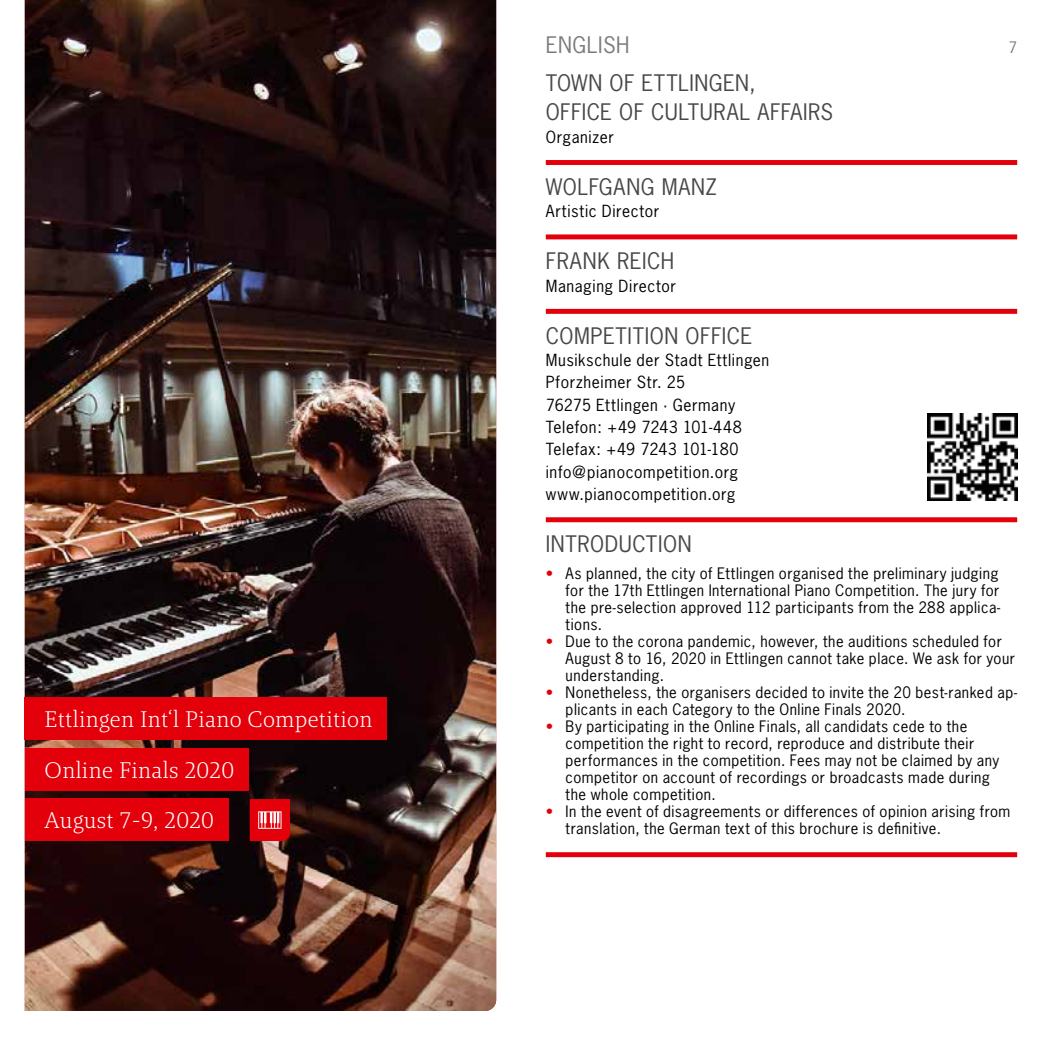
<style>
.page{position:relative;width:1042px;height:1042px;background:#fff}
.page>*{position:absolute;margin:0;border:0;box-sizing:border-box;transform-origin:0 0}
.t1{font:300 23.1px/50.8px "Brando";letter-spacing:.01em;color:#fff}
.t2{font:21.35px/29.8px "News Gothic";letter-spacing:.025em;color:#484847}
.t3{font:21.35px "News Gothic";letter-spacing:.025em;color:#7a7b7a}
.t4{font:15.75px/22.4px "News Gothic";letter-spacing:.04em;color:#000}
.t5{font:14.88px/17px "News Gothic";letter-spacing:.035em;color:#000}
.t6{font:14.88px "News Gothic";color:#7a7b7a}
.s1{color:#e3000b}
</style>
<div class="page">
<img style="left:25px;top:0;width:471px;height:1011px">
<div style="left:546px;top:160px;width:471px;height:5px;background:#e3000b"></div>
<div style="left:546px;top:234px;width:471px;height:5px;background:#e3000b"></div>
<div style="left:546px;top:309px;width:471px;height:5px;background:#e3000b"></div>
<div style="left:546px;top:517px;width:471px;height:5px;background:#e3000b"></div>
<div style="left:546px;top:852px;width:471px;height:5px;background:#e3000b"></div>
<img style="left:927px;top:414px;width:90px;height:86px">
<div style="left:25px;top:697px;width:362px;height:42px;background:#e3000b"></div>
<div style="left:25px;top:748px;width:223px;height:42px;background:#e3000b"></div>
<div style="left:25px;top:799px;width:203px;height:42px;background:#e3000b"></div>
<svg style="left:250px;top:799px;width:40px;height:42px;background:#e5232c"></svg>
<h1 class="t1" style="left:45px;top:693px;width:329px">Ettlingen Int‘l Piano Competition<br>Online Finals 2020<br>August 7-9, 2020</h1>
<h2 class="t3" style="left:546px;top:32px;width:85px">ENGLISH</h2>
<p class="t6" style="left:1008px;top:38px;width:10px">7</p>
<h2 class="t2" style="left:546px;top:67px;width:289px">TOWN OF ETTLINGEN,<br>OFFICE OF CULTURAL AFFAIRS</h2>
<p class="t4" style="left:546px;top:125px;width:70px">Organizer</p>
<h2 class="t2" style="left:546px;top:172px;width:173px">WOLFGANG MANZ</h2>
<p class="t4" style="left:546px;top:200px;width:115px">Artistic Director</p>
<h2 class="t2" style="left:546px;top:246px;width:130px">FRANK REICH</h2>
<p class="t4" style="left:546px;top:274px;width:132px">Managing Director</p>
<h2 class="t2" style="left:546px;top:320px;width:208px">COMPETITION OFFICE</h2>
<p class="t4" style="left:546px;top:349px;width:225px">Musikschule der Stadt Ettlingen<br>Pforzheimer Str. 25<br>76275 Ettlingen · Germany<br>Telefon: +49 7243 101-448<br>Telefax: +49 7243 101-180 info@pianocompetition.org www.pianocompetition.org</p>
<h2 class="t2" style="left:546px;top:529px;width:147px">INTRODUCTION</h2>
<p class="t5" style="left:566px;top:565px;width:436px;text-align:justify;text-indent:-20px"><span class="s1">•</span> As planned, the city of Ettlingen organised the preliminary judging for the 17th Ettlingen International Piano Competition. The jury for the pre-selection approved 112 participants from the 288 applica&shy;tions.</p>
<p class="t5" style="left:566px;top:632px;width:451px;text-indent:-20px"><span class="s1">•</span> Due to the corona pandemic, however, the auditions scheduled for<br>August 8 to 16, 2020 in Ettlingen cannot take place. We ask for your understanding.</p>
<p class="t5" style="left:566px;top:683px;width:453px;text-indent:-20px"><span class="s1">•</span> Nonetheless, the organisers decided to invite the 20 best-ranked ap&shy;plicants in each Category to the Online Finals 2020.</p>
<p class="t5" style="left:566px;top:717px;width:435px;text-indent:-20px"><span class="s1">•</span> By participating in the Online Finals, all candidats cede to the competition the right to record, reproduce and distribute their performances in the competition. Fees may not be claimed by any competitor on account of recordings or broadcasts made during the whole competition.</p>
<p class="t5" style="left:566px;top:802px;width:446px;text-indent:-20px"><span class="s1">•</span> In the event of disagreements or differences of opinion arising from translation, the German text of this brochure is definitive.</p>
</div>
